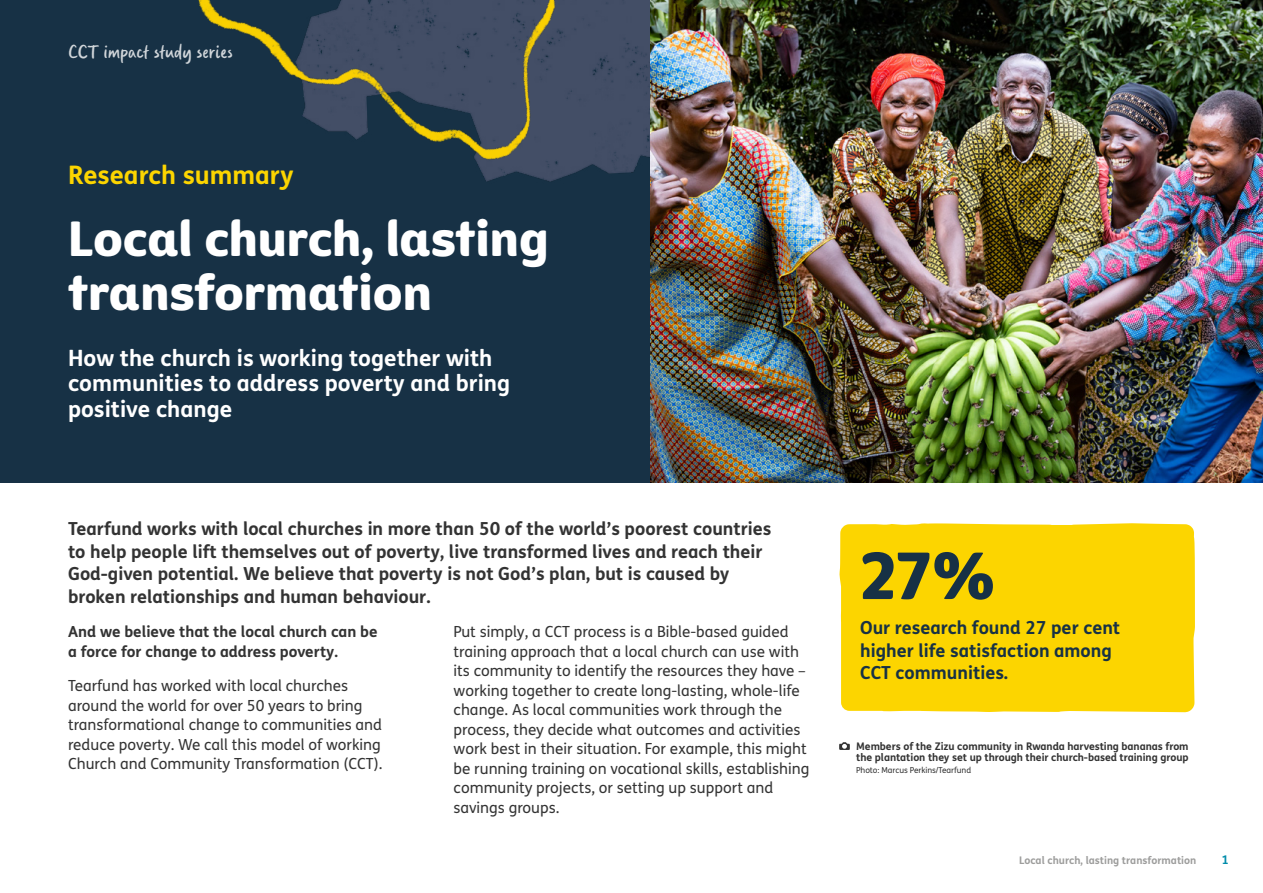
<style>
.page{position:relative;width:1263px;height:893px;background:#fff}
.page>*{position:absolute;margin:0;border:0;box-sizing:border-box;transform-origin:0 0}
.Heading_2__3_5_befor{font:64.5px "Tearfund Sans";color:#173145}
.Heading_1{font:48px/54px "Tearfund Sans";color:#fff}
.Heading_2__3_5_befor-2{font:700 25.5px "FS Me";color:#fcd500}
.Heading_1-2{font:700 22.5px/25.5px "FS Me";color:#fff}
.Heading_2__3_5_befor-3{font:21px "Gander";color:#d1d6da}
.Body_10_2pt{font:700 18px/22.5px "FS Me";color:#333}
.Heading_2__3_5_befor-4{font:700 18px/22.5px "FS Me";color:#173145}
.Body_10_2pt-2{font:15.3px/19.5px "FS Me";color:#333}
.Body_10_2pt-3{font:700 15.3px/19.5px "FS Me";color:#333}
.t1{font:700 12px "FS Me";color:#008caa}
.t2{font:700 10.5px/11.2px "FS Me";letter-spacing:-.005em;color:#333}
.t3{font:700 10.5px "FS Me";color:#9d9d9c}
.t4{font:8.25px "FS Me";letter-spacing:-.005em;color:#333}
</style>
<div class="page">
<div style="left:839px;top:523px;width:356px;height:189px;background:#fcd500"></div>
<div style="left:0;top:0;width:651px;height:483px;background:#173145"></div>
<img style="left:198px;top:0;width:453px;height:191px">
<svg style="left:839px;top:742px;width:11px;height:8px"></svg>
<img style="left:651px;top:0;width:612px;height:483px">
<h2 class="Heading_2__3_5_befor-3" style="left:68px;top:40px;width:166px">CCT impact study series</h2>
<h2 class="Heading_2__3_5_befor-2" style="left:68px;top:155px;width:227px">Research summary</h2>
<h1 class="Heading_1" style="left:68px;top:207px;width:482px">Local church, lasting transformation</h1>
<h1 class="Heading_1-2" style="left:68px;top:344px;width:444px">How the church is working together with communities to address poverty and bring positive change</h1>
<p class="Body_10_2pt" style="left:68px;top:517px;width:705px">Tearfund works with local churches in more than 50 of the world’s poorest countries to help people lift themselves out of poverty, live transformed lives and reach their God-given potential. We believe that poverty is not God’s plan, but is caused by broken relationships and human behaviour.</p>
<p class="Body_10_2pt-3" style="left:68px;top:621px;width:311px">And we believe that the local church can be a force for change to address poverty.</p>
<p class="Body_10_2pt-2" style="left:68px;top:676px;width:316px">Tearfund has worked with local churches around the world for over 50 years to bring transformational change to communities and reduce poverty. We call this model of working Church and Community Transformation (CCT).</p>
<p class="Body_10_2pt-2" style="left:454px;top:622px;width:357px">Put simply, a CCT process is a Bible-based guided training approach that a local church can use with its community to identify the resources they have – working together to create long-lasting, whole-life change. As local communities work through the process, they decide what outcomes and activities work best in their situation. For example, this might be running training on vocational skills, establishing community projects, or setting up support and savings groups.</p>
<h2 class="Heading_2__3_5_befor" style="left:860px;top:517px;width:136px">27%</h2>
<h2 class="Heading_2__3_5_befor-4" style="left:860px;top:616px;width:262px">Our research found 27 per cent higher life satisfaction among<br>CCT communities.</h2>
<p class="t2" style="left:856px;top:740px;width:334px">Members of the Zizu community in Rwanda harvesting bananas from the plantation they set up through their church-based training group</p>
<p class="t4" style="left:856px;top:765px;width:116px">Photo: Marcus Perkins/Tearfund</p>
<p class="t3" style="left:1019px;top:852px;width:179px">Local church, lasting transformation</p>
<p class="t1" style="left:1222px;top:851px;width:9px">1</p>
</div>
